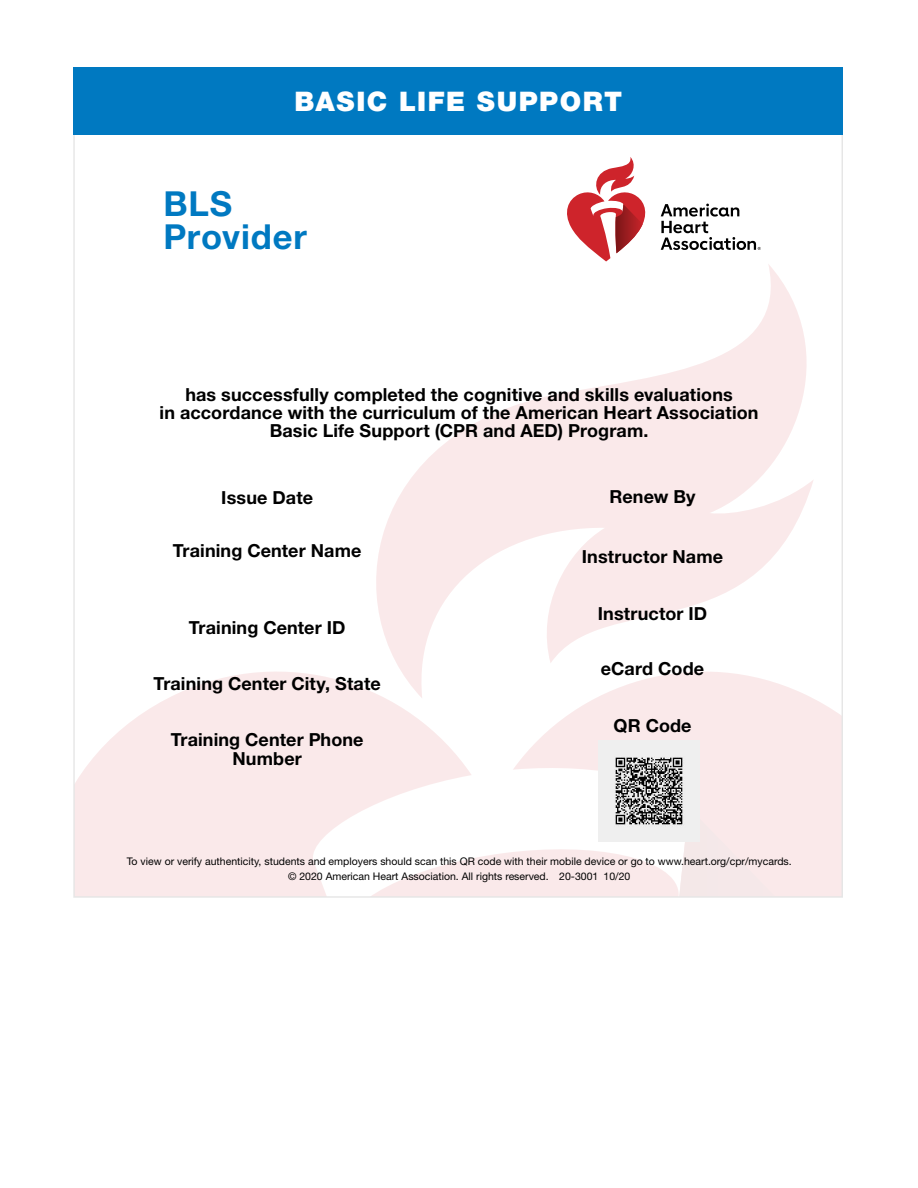
<style>
.page{position:relative;width:918px;height:1188px;background:#fff}
.page>*{position:absolute;margin:0;border:0;box-sizing:border-box;transform-origin:0 0}
.Cert_Title__H1{font:700 34.5px "Helvetica Neue LT Std";letter-spacing:.025em;color:#0079c1}
.t1{font:900 27px "Helvetica Neue LT Std";letter-spacing:.055em;color:#fff}
.Cert_Body__P{font:700 18px/18px "Helvetica Neue LT Std";letter-spacing:.005em;color:#000;text-align:center}
.Cert_Copyright__P{font:10.5px "Helvetica Neue LT Std";color:#000}
</style>
<div class="page">
<svg style="left:376px;top:264px;width:437px;height:380px"></svg>
<svg style="left:76px;top:644px;width:764px;height:251px;fill:#fae9ea"></svg>
<div style="left:679px;top:805px;width:97px;height:90px;background:#fae9ea"></div>
<div style="left:74px;top:68px;width:769px;height:67px;background:#0079c1"></div>
<svg style="left:661px;top:204px;width:100px;height:46px"></svg>
<svg style="left:567px;top:157px;width:79px;height:104px"></svg>
<img style="left:598px;top:740px;width:102px;height:102px">
<h2 class="t1" style="left:294px;top:85px;width:329px">BASIC LIFE SUPPORT</h2>
<h1 class="Cert_Title__H1" style="left:164px;top:182px;width:70px">BLS</h1>
<h1 class="Cert_Title__H1" style="left:164px;top:215px;width:145px">Provider</h1>
<p class="Cert_Body__P" style="left:160px;top:386px;width:600px">has successfully completed the cognitive and skills evaluations<br>in accordance with the curriculum of the American Heart Association<br>Basic Life Support (CPR and AED) Program.</p>
<p class="Cert_Body__P" style="left:221px;top:488px;width:93px">Issue Date</p>
<p class="Cert_Body__P" style="left:173px;top:541px;width:190px">Training Center Name</p>
<p class="Cert_Body__P" style="left:189px;top:618px;width:158px">Training Center ID</p>
<p class="Cert_Body__P" style="left:154px;top:674px;width:229px">Training Center City, State</p>
<p class="Cert_Body__P" style="left:171px;top:729px;width:194px;line-height:19.5px">Training Center Phone<br>Number</p>
<p class="Cert_Body__P" style="left:609px;top:487px;width:88px">Renew By</p>
<p class="Cert_Body__P" style="left:582px;top:547px;width:143px">Instructor Name</p>
<p class="Cert_Body__P" style="left:598px;top:604px;width:111px">Instructor ID</p>
<p class="Cert_Body__P" style="left:601px;top:659px;width:105px">eCard Code</p>
<p class="Cert_Body__P" style="left:614px;top:717px;width:80px">QR Code</p>
<p class="Cert_Copyright__P" style="left:127px;top:855px;width:666px">To view or verify authenticity, students and employers should scan this QR code with their mobile device or go to www.heart.org/cpr/mycards.</p>
<p class="Cert_Copyright__P" style="left:288px;top:870px;width:344px">© 2020 American Heart Association. All rights reserved. 20-3001 10/20</p>
</div>
